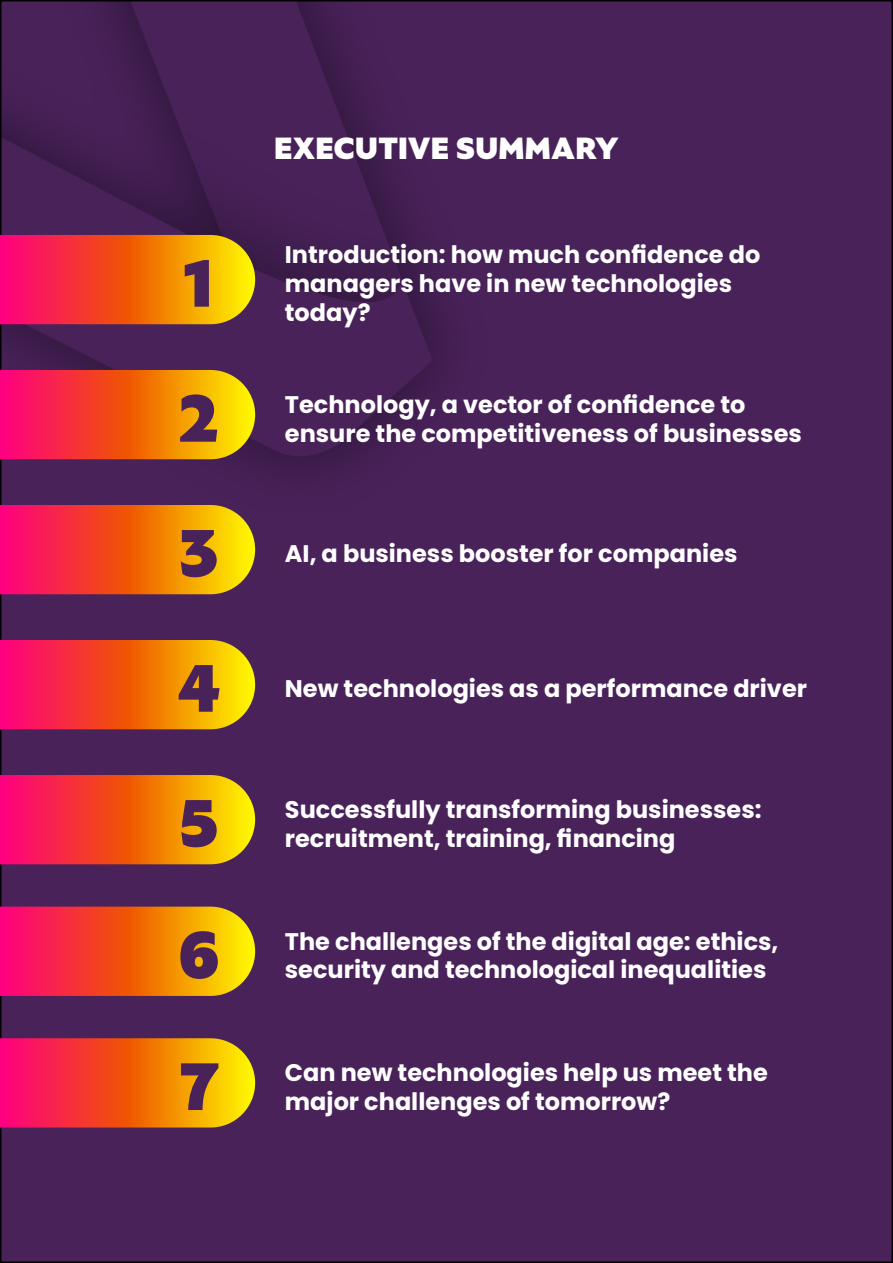
<style>
.page{position:relative;width:893px;height:1263px;background:#fff}
.page>*{position:absolute;margin:0;border:0;box-sizing:border-box;transform-origin:0 0}
.t1{font:900 72px/133.8px "Edward";color:#49225a;text-align:justify}
.t2{font:900 33px "Edward";letter-spacing:.01em;color:#fff}
.t3{font:700 24px/28.8px "Poppins";color:#fff}
</style>
<div class="page">
<div style="left:1px;top:1px;width:891px;height:1261px;background:#49225a"></div>
<img style="left:0;top:0;width:567px;height:505px">
<svg style="left:0;top:74px;width:434px;height:387px"></svg>
<svg style="left:0;top:235px;width:255px;height:89px;background:#f16024"></svg>
<svg style="left:0;top:370px;width:255px;height:89px;background:#f16024"></svg>
<svg style="left:0;top:505px;width:255px;height:89px;background:#f16024"></svg>
<svg style="left:0;top:640px;width:255px;height:89px;background:#f16024"></svg>
<svg style="left:0;top:775px;width:255px;height:89px;background:#f16024"></svg>
<svg style="left:0;top:907px;width:255px;height:89px;background:#f16024"></svg>
<svg style="left:0;top:1038px;width:255px;height:89px;background:#f16025"></svg>
<h1 class="t1" style="left:179px;top:217px;width:42px">1<br>2<br>3<br>4<br>5<br>6<br>7</h1>
<h2 class="t2" style="left:274px;top:127px;width:346px">EXECUTIVE SUMMARY</h2>
<p class="t3" style="left:285px;top:241px;width:477px">Introduction: how much confidence do managers have in new technologies today?</p>
<p class="t3" style="left:285px;top:390px;width:518px">Technology, a vector of confidence to ensure the competitiveness of businesses</p>
<p class="t3" style="left:285px;top:539px;width:454px">AI, a business booster for companies</p>
<p class="t3" style="left:285px;top:674px;width:524px">New technologies as a performance driver</p>
<p class="t3" style="left:285px;top:795px;width:478px">Successfully transforming businesses: recruitment, training, financing</p>
<p class="t3" style="left:285px;top:927px;width:495px">The challenges of the digital age: ethics, security and technological inequalities</p>
<p class="t3" style="left:285px;top:1058px;width:484px">Can new technologies help us meet the major challenges of tomorrow?</p>
</div>
